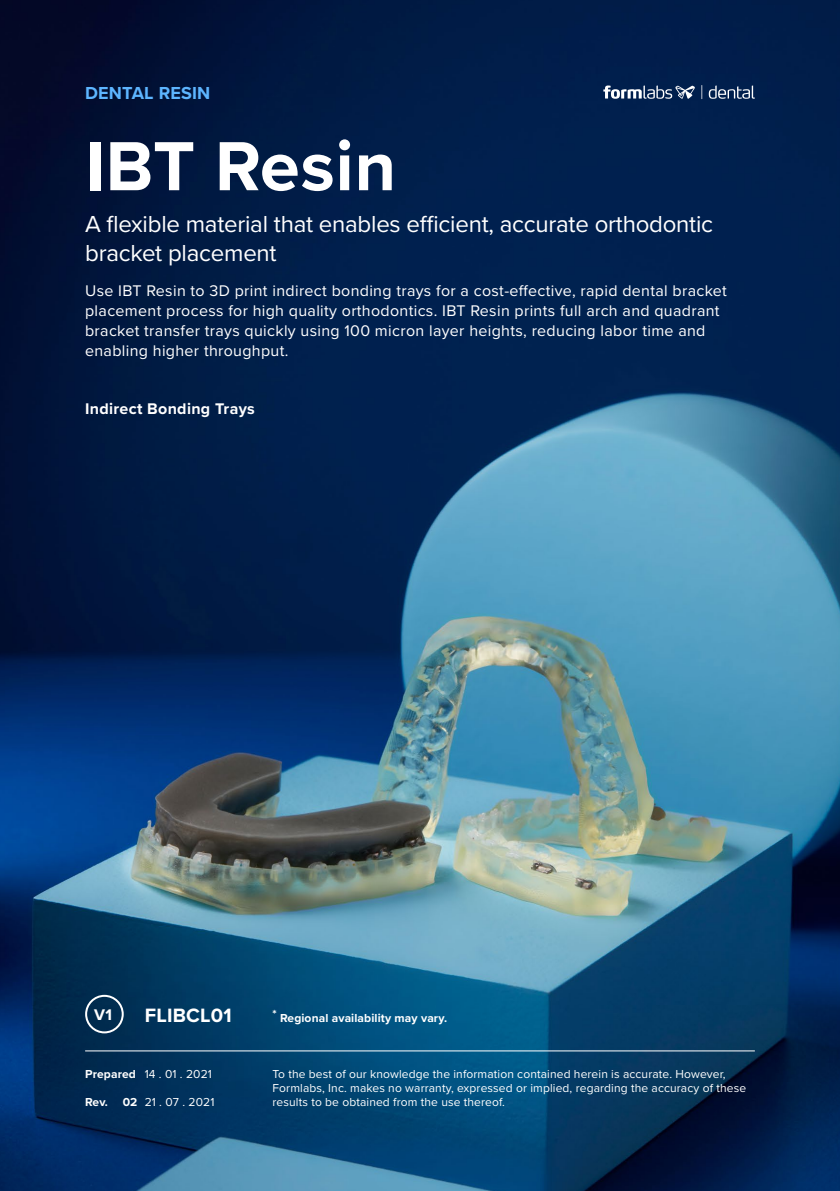
<style>
.page{position:relative;width:840px;height:1191px;background:#fff}
.page>*{position:absolute;margin:0;border:0;box-sizing:border-box;transform-origin:0 0}
.t1{font:700 72px "Proxima Nova";letter-spacing:.01em;color:#fff}
.t2{font:24px/28.8px "Proxima Nova";letter-spacing:-.01em;color:#fff}
.t3{font:700 20px "Proxima Nova";letter-spacing:.01em;color:#fff}
.t4{font:700 18px "Proxima Nova";letter-spacing:.01em;color:#5db5ff}
.t5{font:16px/20px "Proxima Nova";letter-spacing:.02em;color:#fff}
.t6{font:700 16px "Proxima Nova";letter-spacing:.02em;color:#fff}
.t7{font:12px/14px "Proxima Nova";letter-spacing:.01em;color:#fff}
.t8{font:700 12px "Proxima Nova";letter-spacing:.01em;color:#fff}
.s1{font-weight:700}
</style>
<div class="page">
<img style="left:0;top:0;width:839px;height:1191px">
<div style="left:85px;top:994px;width:39px;height:39px;border:2px solid #fff;border-radius:50%"></div>
<hr style="left:85px;top:1050px;width:669px;height:1px;background:#fff">
<svg style="left:603px;top:85px;width:91px;height:14px"></svg>
<svg style="left:708px;top:85px;width:46px;height:14px"></svg>
<svg style="left:701px;top:85px;width:1px;height:14px"></svg>
<p class="t4" style="left:85px;top:80px;width:127px">DENTAL RESIN</p>
<h1 class="t1" style="left:85px;top:112px;width:312px">IBT Resin</h1>
<h2 class="t2" style="left:85px;top:208px;width:629px">A flexible material that enables efficient, accurate orthodontic bracket placement</h2>
<p class="t5" style="left:85px;top:280px;width:643px">Use IBT Resin to 3D print indirect bonding trays for a cost-effective, rapid dental bracket placement process for high quality orthodontics. IBT Resin prints full arch and quadrant bracket transfer trays quickly using 100 micron layer heights, reducing labor time and enabling higher throughput.</p>
<p class="t6" style="left:85px;top:397px;width:171px">Indirect Bonding Trays</p>
<p class="t6" style="left:94px;top:1003px;width:19px">V1</p>
<p class="t3" style="left:145px;top:1000px;width:88px">FLIBCL01</p>
<p class="t8" style="left:272px;top:1009px;width:176px">* Regional availability may vary.</p>
<p class="t7" style="left:85px;top:1066px;width:128px"><span class="s1">Prepared</span> 14 . 01 . 2021</p>
<p class="t7" style="left:272px;top:1066px;width:475px">To the best of our knowledge the information contained herein is accurate. However,<br>Formlabs, Inc. makes no warranty, expressed or implied, regarding the accuracy of these</p>
<p class="t7" style="left:85px;top:1094px;width:131px"><span class="s1">Rev. 02</span> 21 . 07 . 2021</p>
<p class="t7" style="left:272px;top:1094px;width:234px">results to be obtained from the use thereof.</p>
</div>
